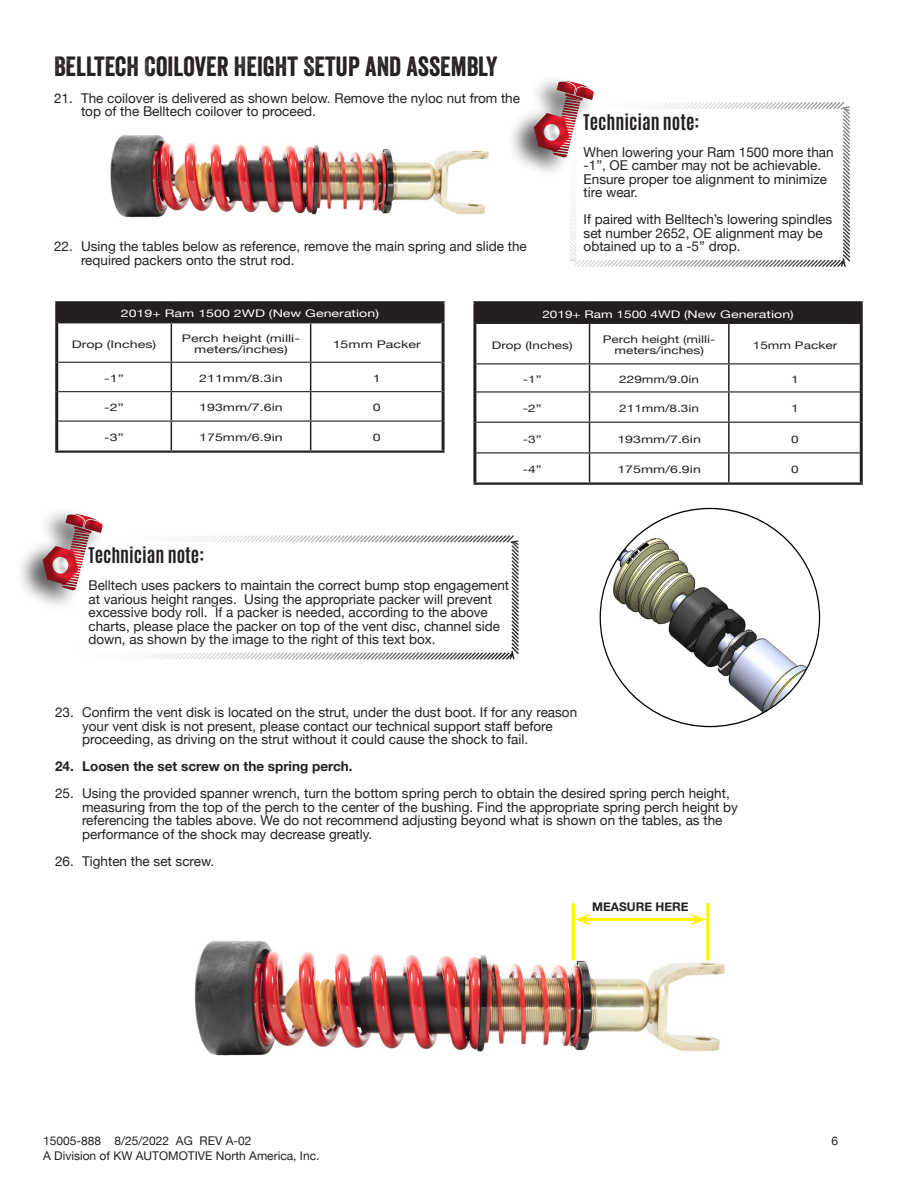
<style>
.page{position:relative;width:918px;height:1188px;background:#fff}
.page>*{position:absolute;margin:0;border:0;box-sizing:border-box;transform-origin:0 0}
.t1{font:27px "Veneer";color:#231f20}
.t2{font:700 18px "Antonio";color:#231f20}
.t3{font:13.5px/13.5px "Helvetica Neue";color:#231f20}
.t4{font:700 13.5px "Helvetica Neue";color:#231f20}
.t5{font:12px "Helvetica Neue";color:#231f20}
.t6{font:700 12px "Helvetica Neue";color:#231f20}
.t7{font:10.5px/10.5px "Helvetica Neue";color:#231f20;text-align:center;scale:1.35 1}
.t8{font:10.5px/10.5px "Helvetica Neue";color:#231f20;text-align:center;scale:1.3 1}
.t9{font:10.5px "Helvetica Neue";color:#fff;scale:1.35 1}
.t10{font:10.5px "Helvetica Neue";color:#fff;scale:1.3 1}
</style>
<div class="page">
<div style="left:57px;top:302px;width:386px;height:20px;background:#231f20"></div>
<hr style="left:442px;top:303px;width:3px;height:19px;background:#231f20">
<hr style="left:55px;top:322px;width:3px;height:40px;background:#231f20">
<hr style="left:442px;top:322px;width:3px;height:40px;background:#231f20">
<hr style="left:55px;top:362px;width:3px;height:30px;background:#231f20">
<hr style="left:442px;top:362px;width:3px;height:30px;background:#231f20">
<hr style="left:55px;top:392px;width:3px;height:29px;background:#231f20">
<hr style="left:442px;top:392px;width:3px;height:29px;background:#231f20">
<hr style="left:55px;top:421px;width:3px;height:30px;background:#231f20">
<hr style="left:442px;top:421px;width:3px;height:30px;background:#231f20">
<hr style="left:171px;top:323px;width:1px;height:39px;background:#231f20">
<hr style="left:310px;top:323px;width:1px;height:39px;background:#231f20">
<svg style="left:171px;top:363px;width:1px;height:88px"></svg>
<svg style="left:310px;top:363px;width:1px;height:88px"></svg>
<hr style="left:58px;top:362px;width:113px;height:1px;background:#231f20">
<hr style="left:171px;top:362px;width:140px;height:1px;background:#231f20">
<hr style="left:311px;top:362px;width:131px;height:1px;background:#231f20">
<hr style="left:58px;top:391px;width:113px;height:1px;background:#231f20">
<hr style="left:171px;top:391px;width:140px;height:1px;background:#231f20">
<hr style="left:311px;top:391px;width:131px;height:1px;background:#231f20">
<hr style="left:58px;top:421px;width:113px;height:1px;background:#231f20">
<hr style="left:171px;top:421px;width:140px;height:1px;background:#231f20">
<hr style="left:311px;top:421px;width:131px;height:1px;background:#231f20">
<hr style="left:55px;top:451px;width:116px;height:2px;background:#231f20">
<hr style="left:171px;top:451px;width:140px;height:2px;background:#231f20">
<hr style="left:311px;top:451px;width:134px;height:2px;background:#231f20">
<hr style="left:55px;top:301px;width:116px;height:2px;background:#231f20">
<hr style="left:171px;top:301px;width:140px;height:2px;background:#231f20">
<hr style="left:311px;top:301px;width:134px;height:2px;background:#231f20">
<hr style="left:58px;top:321px;width:113px;height:2px;background:#231f20">
<hr style="left:171px;top:321px;width:140px;height:2px;background:#231f20">
<hr style="left:311px;top:321px;width:131px;height:2px;background:#231f20">
<hr style="left:55px;top:303px;width:3px;height:19px;background:#231f20">
<div style="left:475px;top:302px;width:386px;height:21px;background:#231f20"></div>
<hr style="left:860px;top:304px;width:3px;height:19px;background:#231f20">
<hr style="left:473px;top:323px;width:3px;height:41px;background:#231f20">
<hr style="left:860px;top:323px;width:3px;height:41px;background:#231f20">
<hr style="left:473px;top:364px;width:3px;height:28px;background:#231f20">
<hr style="left:860px;top:364px;width:3px;height:28px;background:#231f20">
<hr style="left:473px;top:392px;width:3px;height:30px;background:#231f20">
<hr style="left:860px;top:392px;width:3px;height:30px;background:#231f20">
<hr style="left:473px;top:422px;width:3px;height:31px;background:#231f20">
<hr style="left:860px;top:422px;width:3px;height:31px;background:#231f20">
<hr style="left:473px;top:453px;width:3px;height:29px;background:#231f20">
<hr style="left:860px;top:453px;width:3px;height:29px;background:#231f20">
<hr style="left:589px;top:324px;width:1px;height:39px;background:#231f20">
<hr style="left:728px;top:324px;width:2px;height:39px;background:#231f20">
<hr style="left:728px;top:364px;width:2px;height:27px;background:#231f20">
<hr style="left:728px;top:393px;width:2px;height:29px;background:#231f20">
<hr style="left:728px;top:423px;width:2px;height:29px;background:#231f20">
<svg style="left:589px;top:364px;width:1px;height:118px"></svg>
<hr style="left:728px;top:453px;width:2px;height:29px;background:#231f20">
<hr style="left:476px;top:363px;width:114px;height:1px;background:#231f20">
<hr style="left:590px;top:363px;width:139px;height:1px;background:#231f20">
<hr style="left:729px;top:363px;width:131px;height:1px;background:#231f20">
<hr style="left:476px;top:391px;width:114px;height:2px;background:#231f20">
<hr style="left:590px;top:391px;width:139px;height:2px;background:#231f20">
<hr style="left:729px;top:391px;width:131px;height:2px;background:#231f20">
<hr style="left:476px;top:422px;width:114px;height:1px;background:#231f20">
<hr style="left:590px;top:422px;width:139px;height:1px;background:#231f20">
<hr style="left:729px;top:422px;width:131px;height:1px;background:#231f20">
<hr style="left:476px;top:452px;width:114px;height:1px;background:#231f20">
<hr style="left:590px;top:452px;width:139px;height:1px;background:#231f20">
<hr style="left:729px;top:452px;width:131px;height:1px;background:#231f20">
<hr style="left:473px;top:482px;width:117px;height:3px;background:#231f20">
<hr style="left:590px;top:482px;width:139px;height:3px;background:#231f20">
<hr style="left:729px;top:482px;width:134px;height:3px;background:#231f20">
<hr style="left:473px;top:301px;width:117px;height:3px;background:#231f20">
<hr style="left:590px;top:301px;width:139px;height:3px;background:#231f20">
<hr style="left:729px;top:301px;width:134px;height:3px;background:#231f20">
<hr style="left:476px;top:322px;width:114px;height:2px;background:#231f20">
<hr style="left:590px;top:322px;width:139px;height:2px;background:#231f20">
<hr style="left:729px;top:322px;width:131px;height:2px;background:#231f20">
<hr style="left:473px;top:304px;width:3px;height:19px;background:#231f20">
<img style="left:194px;top:915px;width:531px;height:141px">
<hr style="left:706px;top:903px;width:3px;height:57px;background:#fff101">
<hr style="left:572px;top:903px;width:3px;height:57px;background:#fff101">
<hr style="left:585px;top:918px;width:111px;height:3px;background:#fff101">
<svg style="left:575px;top:914px;width:16px;height:11px"></svg>
<svg style="left:690px;top:914px;width:16px;height:11px"></svg>
<svg style="left:127px;top:535px;width:392px;height:125px"></svg>
<img style="left:600px;top:508px;width:220px;height:219px">
<div style="left:16px;top:507px;width:88px;height:105px;background:#231f20;opacity:.73"></div>
<svg style="left:37px;top:509px;width:67px;height:87px"></svg>
<svg style="left:570px;top:102px;width:280px;height:165px"></svg>
<div style="left:507px;top:74px;width:88px;height:105px;background:#231f20;opacity:.73"></div>
<svg style="left:528px;top:76px;width:76px;height:87px"></svg>
<img style="left:110px;top:135px;width:379px;height:83px">
<p class="t1" style="left:54px;top:49px;width:445px">BELLTECH COILOVER HEIGHT SETUP AND ASSEMBLY</p>
<p class="t3" style="left:81px;top:91px;width:441px;text-indent:-27px">21. The coilover is delivered as shown below. Remove the nyloc nut from the top of the Belltech coilover to proceed.</p>
<p class="t3" style="left:81px;top:239px;width:447px;text-indent:-27px">22. Using the tables below as reference, remove the main spring and slide the required packers onto the strut rod.</p>
<p class="t2" style="left:584px;top:109px;width:117px">Technician note:</p>
<p class="t3" style="left:584px;top:145px;width:252px">When lowering your Ram 1500 more than -1”, OE camber may not be achievable.<br>Ensure proper toe alignment to minimize tire wear.</p>
<p class="t3" style="left:584px;top:213px;width:250px">If paired with Belltech’s lowering spindles set number 2652, OE alignment may be obtained up to a -5” drop.</p>
<p class="t9" style="left:121px;top:307px;width:193px">2019+ Ram 1500 2WD (New Generation)</p>
<p class="t7" style="left:72px;top:338px;width:64px">Drop (Inches)</p>
<p class="t7" style="left:182px;top:333px;width:89px">Perch height (milli&shy;meters/inches)</p>
<p class="t7" style="left:333px;top:338px;width:67px">15mm Packer</p>
<p class="t7" style="left:104px;top:373px;width:16px">-1”</p>
<p class="t7" style="left:199px;top:373px;width:63px">211mm/8.3in</p>
<p class="t7" style="left:373px;top:373px;width:7px">1</p>
<p class="t7" style="left:104px;top:402px;width:16px">-2”</p>
<p class="t7" style="left:199px;top:402px;width:63px">193mm/7.6in</p>
<p class="t7" style="left:373px;top:402px;width:7px">0</p>
<p class="t7" style="left:104px;top:432px;width:16px">-3”</p>
<p class="t7" style="left:199px;top:432px;width:63px">175mm/6.9in</p>
<p class="t7" style="left:373px;top:432px;width:7px">0</p>
<p class="t10" style="left:542px;top:308px;width:195px">2019+ Ram 1500 4WD (New Generation)</p>
<p class="t8" style="left:492px;top:340px;width:64px">Drop (Inches)</p>
<p class="t8" style="left:603px;top:334px;width:88px">Perch height (milli&shy;meters/inches)</p>
<p class="t8" style="left:753px;top:340px;width:66px">15mm Packer</p>
<p class="t8" style="left:523px;top:374px;width:16px">-1”</p>
<p class="t8" style="left:619px;top:374px;width:63px">229mm/9.0in</p>
<p class="t8" style="left:791px;top:374px;width:7px">1</p>
<p class="t8" style="left:523px;top:403px;width:16px">-2”</p>
<p class="t8" style="left:619px;top:403px;width:63px">211mm/8.3in</p>
<p class="t8" style="left:791px;top:403px;width:7px">1</p>
<p class="t8" style="left:523px;top:433px;width:16px">-3”</p>
<p class="t7" style="left:617px;top:433px;width:63px">193mm/7.6in</p>
<p class="t8" style="left:791px;top:433px;width:7px">0</p>
<p class="t8" style="left:523px;top:464px;width:16px">-4”</p>
<p class="t7" style="left:617px;top:464px;width:63px">175mm/6.9in</p>
<p class="t8" style="left:791px;top:464px;width:7px">0</p>
<p class="t2" style="left:88px;top:542px;width:117px">Technician note:</p>
<p class="t3" style="left:88px;top:578px;width:422px">Belltech uses packers to maintain the correct bump stop engagement at various height ranges. Using the appropriate packer will prevent excessive body roll. If a packer is needed, according to the above charts, please place the packer on top of the vent disc, channel side down, as shown by the image to the right of this text box.</p>
<p class="t3" style="left:82px;top:705px;width:497px;text-indent:-27px">23. Confirm the vent disk is located on the strut, under the dust boot. If for any reason your vent disk is not present, please contact our technical support staff before proceeding, as driving on the strut without it could cause the shock to fail.</p>
<p class="t4" style="left:55px;top:758px;width:299px">24. Loosen the set screw on the spring perch.</p>
<p class="t3" style="left:82px;top:786px;width:657px;text-indent:-27px">25. Using the provided spanner wrench, turn the bottom spring perch to obtain the desired spring perch height, measuring from the top of the perch to the center of the bushing. Find the appropriate spring perch height by referencing the tables above. We do not recommend adjusting beyond what is shown on the tables, as the performance of the shock may decrease greatly.</p>
<p class="t3" style="left:55px;top:854px;width:161px">26. Tighten the set screw.</p>
<p class="t6" style="left:592px;top:899px;width:98px">MEASURE HERE</p>
<p class="t5" style="left:43px;top:1134px;width:210px">15005-888 8/25/2022 AG REV A-02</p>
<p class="t5" style="left:832px;top:1134px;width:8px">6</p>
<p class="t5" style="left:43px;top:1148px;width:278px">A Division of KW AUTOMOTIVE North America, Inc.</p>
</div>
